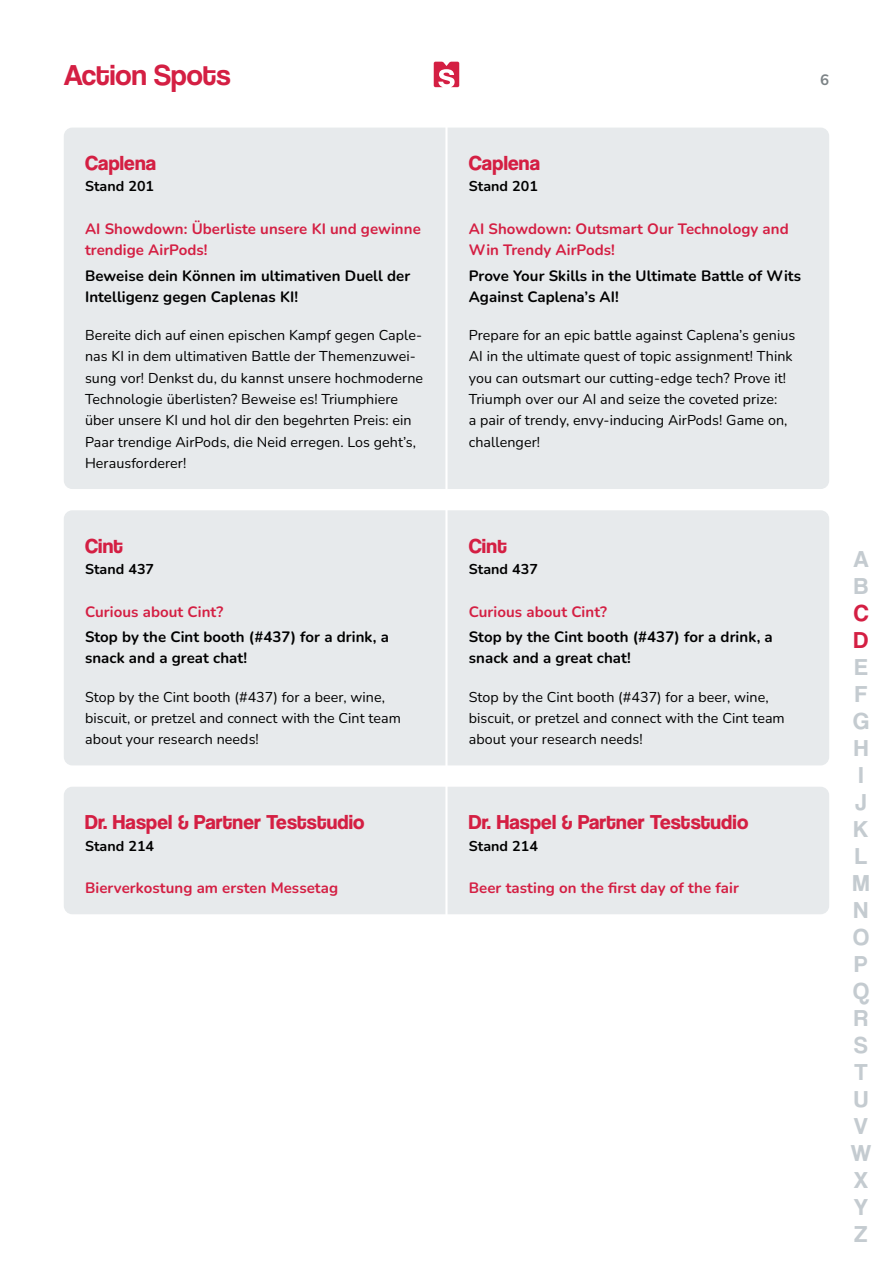
<style>
.page{position:relative;width:893px;height:1263px;background:#fff}
.page>*{position:absolute;margin:0;border:0;box-sizing:border-box;transform-origin:0 0}
.t1{font:30px "Coolvetica Rg";color:#d41f43}
.t2{font:24px/27px "Coolvetica Rg";color:#c4cbd0}
.t3{font:24px/27px "Coolvetica Rg";color:#d41f43}
.t4{font:700 21px "Coolvetica Rg";letter-spacing:.01em;color:#d41f43}
.t5{font:700 15px/21.3px "Nunito";letter-spacing:.005em;color:#000}
.t6{font:700 15px/21.3px "Nunito";letter-spacing:.005em;color:#d41f43}
.t7{font:700 15px "Nunito";color:#7c8386}
.t8{font:14.25px/21.3px "Nunito";letter-spacing:.005em;color:#000}
.t9{font:700 14.25px "Nunito";letter-spacing:.005em;color:#000}
</style>
<div class="page">
<svg style="left:434px;top:62px;width:25px;height:25px"></svg>
<div style="left:448px;top:128px;width:381px;height:361px;background:#e7eaec"></div>
<div style="left:64px;top:128px;width:381px;height:361px;background:#e7eaec"></div>
<div style="left:448px;top:510px;width:381px;height:255px;background:#e7eaec"></div>
<div style="left:64px;top:510px;width:381px;height:255px;background:#e7eaec"></div>
<div style="left:448px;top:787px;width:381px;height:127px;background:#e7eaec"></div>
<div style="left:64px;top:787px;width:381px;height:127px;background:#e7eaec"></div>
<h1 class="t1" style="left:64px;top:57px;width:168px">Action Spots</h1>
<h3 class="t4" style="left:85px;top:151px;width:73px">Caplena</h3>
<p class="t9" style="left:85px;top:177px;width:71px">Stand 201</p>
<p class="t6" style="left:85px;top:217px;width:337px">AI Showdown: Überliste unsere KI und gewinne trendige AirPods!</p>
<p class="t5" style="left:85px;top:264px;width:327px">Beweise dein Können im ultimativen Duell der<br>Intelligenz gegen Caplenas KI!</p>
<p class="t8" style="left:85px;top:324px;width:340px">Bereite dich auf einen epischen Kampf gegen Caple&shy;nas KI in dem ultimativen Battle der Themenzuwei&shy;sung vor! Denkst du, du kannst unsere hochmoderne Technologie überlisten? Beweise es! Triumphiere über unsere KI und hol dir den begehrten Preis: ein Paar trendige AirPods, die Neid erregen. Los geht’s, Herausforderer!</p>
<h3 class="t4" style="left:85px;top:533px;width:40px">Cint</h3>
<p class="t9" style="left:85px;top:559px;width:71px">Stand 437</p>
<p class="t6" style="left:85px;top:600px;width:140px">Curious about Cint?</p>
<p class="t5" style="left:85px;top:626px;width:305px">Stop by the Cint booth (#437) for a drink, a snack and a great chat!</p>
<p class="t8" style="left:85px;top:685px;width:317px">Stop by the Cint booth (#437) for a beer, wine, biscuit, or pretzel and connect with the Cint team about your research needs!</p>
<h3 class="t4" style="left:85px;top:810px;width:281px">Dr. Haspel &amp; Partner Teststudio</h3>
<p class="t9" style="left:85px;top:836px;width:71px">Stand 214</p>
<p class="t6" style="left:85px;top:877px;width:255px">Bierverkostung am ersten Messetag</p>
<p class="t7" style="left:820px;top:69px;width:10px">6</p>
<h3 class="t4" style="left:469px;top:151px;width:73px">Caplena</h3>
<p class="t9" style="left:469px;top:177px;width:71px">Stand 201</p>
<p class="t6" style="left:469px;top:217px;width:321px">AI Showdown: Outsmart Our Technology and<br>Win Trendy AirPods!</p>
<p class="t5" style="left:469px;top:264px;width:334px">Prove Your Skills in the Ultimate Battle of Wits<br>Against Caplena’s AI!</p>
<p class="t8" style="left:469px;top:324px;width:328px">Prepare for an epic battle against Caplena’s genius AI in the ultimate quest of topic assignment! Think you can outsmart our cutting-edge tech? Prove it!<br>Triumph over our AI and seize the coveted prize:<br>a pair of trendy, envy-inducing AirPods! Game on, challenger!</p>
<h3 class="t4" style="left:469px;top:533px;width:40px">Cint</h3>
<p class="t9" style="left:469px;top:559px;width:71px">Stand 437</p>
<p class="t6" style="left:469px;top:600px;width:140px">Curious about Cint?</p>
<p class="t5" style="left:469px;top:626px;width:305px">Stop by the Cint booth (#437) for a drink, a snack and a great chat!</p>
<p class="t8" style="left:469px;top:685px;width:317px">Stop by the Cint booth (#437) for a beer, wine, biscuit, or pretzel and connect with the Cint team about your research needs!</p>
<h3 class="t4" style="left:469px;top:810px;width:281px">Dr. Haspel &amp; Partner Teststudio</h3>
<p class="t9" style="left:469px;top:836px;width:71px">Stand 214</p>
<p class="t6" style="left:469px;top:877px;width:272px">Beer tasting on the first day of the fair</p>
<h2 class="t2" style="left:853px;top:545px;width:17px">A<br>B</h2>
<h2 class="t3" style="left:854px;top:599px;width:16px">C<br>D</h2>
<h2 class="t2" style="left:851px;top:653px;width:22px;text-align:center">E<br>F<br>G<br>H<br>I<br>J<br>K<br>L<br>M<br>N<br>O<br>P<br>Q<br>R<br>S<br>T<br>U<br>V<br>W<br>X<br>Y<br>Z</h2>
</div>
